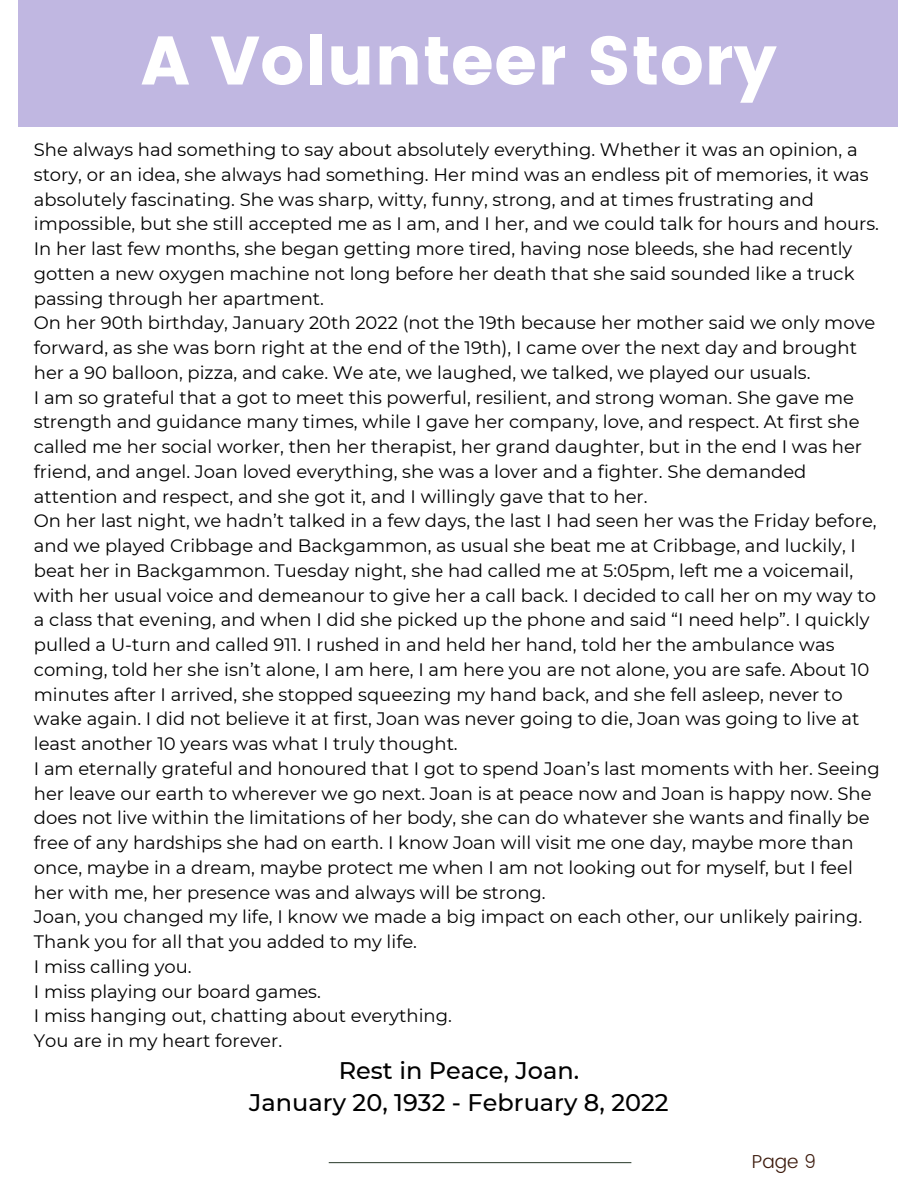
<style>
.page{position:relative;width:918px;height:1188px;background:#fff}
.page>*{position:absolute;margin:0;border:0;box-sizing:border-box;transform-origin:0 0}
.t1{font:68.4px "Poppins";color:#fff}
.t2{font:500 24px "Montserrat";color:#000}
.t3{font:300 18.75px "Poppins";color:#3c1a0c}
.t4{font:18px/24.8px "Montserrat";color:#000}
</style>
<div class="page">
<div style="left:18px;top:0;width:880px;height:127px;background:#c0b7e1"></div>
<hr style="left:329px;top:1162px;width:302px;height:1px;background:#3e4e40">
<p class="t1" style="left:141px;top:21px;width:638px">A Volunteer Story</p>
<p class="t4" style="left:34px;top:137px;width:825px">She always had something to say about absolutely everything. Whether it was an opinion, a</p>
<p class="t4" style="left:34px;top:162px;width:836px">story, or an idea, she always had something. Her mind was an endless pit of memories, it was</p>
<p class="t4" style="left:34px;top:187px;width:782px">absolutely fascinating. She was sharp, witty, funny, strong, and at times frustrating and</p>
<p class="t4" style="left:34px;top:211px;width:847px">impossible, but she still accepted me as I am, and I her, and we could talk for hours and hours.</p>
<p class="t4" style="left:34px;top:236px;width:820px">In her last few months, she began getting more tired, having nose bleeds, she had recently</p>
<p class="t4" style="left:34px;top:261px;width:822px">gotten a new oxygen machine not long before her death that she said sounded like a truck</p>
<p class="t4" style="left:34px;top:286px;width:292px">passing through her apartment.</p>
<p class="t4" style="left:34px;top:310px;width:843px">On her 90th birthday, January 20th 2022 (not the 19th because her mother said we only move</p>
<p class="t4" style="left:34px;top:335px;width:825px">forward, as she was born right at the end of the 19th), I came over the next day and brought</p>
<p class="t4" style="left:34px;top:360px;width:778px">her a 90 balloon, pizza, and cake. We ate, we laughed, we talked, we played our usuals.</p>
<p class="t4" style="left:34px;top:385px;width:822px">I am so grateful that a got to meet this powerful, resilient, and strong woman. She gave me</p>
<p class="t4" style="left:34px;top:409px;width:827px">strength and guidance many times, while I gave her company, love, and respect. At first she</p>
<p class="t4" style="left:34px;top:434px;width:830px">called me her social worker, then her therapist, her grand daughter, but in the end I was her</p>
<p class="t4" style="left:34px;top:459px;width:774px">friend, and angel. Joan loved everything, she was a lover and a fighter. She demanded</p>
<p class="t4" style="left:34px;top:484px;width:615px">attention and respect, and she got it, and I willingly gave that to her.</p>
<p class="t4" style="left:34px;top:508px;width:844px">On her last night, we hadn’t talked in a few days, the last I had seen her was the Friday before,</p>
<p class="t4" style="left:34px;top:533px;width:824px">and we played Cribbage and Backgammon, as usual she beat me at Cribbage, and luckily, I</p>
<p class="t4" style="left:34px;top:558px;width:821px">beat her in Backgammon. Tuesday night, she had called me at 5:05pm, left me a voicemail,</p>
<p class="t4" style="left:34px;top:583px;width:844px">with her usual voice and demeanour to give her a call back. I decided to call her on my way to</p>
<p class="t4" style="left:34px;top:607px;width:837px">a class that evening, and when I did she picked up the phone and said “I need help”. I quickly</p>
<p class="t4" style="left:34px;top:632px;width:802px">pulled a U-turn and called 911. I rushed in and held her hand, told her the ambulance was</p>
<p class="t4" style="left:34px;top:657px;width:837px">coming, told her she isn’t alone, I am here, I am here you are not alone, you are safe. About 10 minutes after I arrived, she stopped squeezing my hand back, and she fell asleep, never to wake again. I did not believe it at first, Joan was never going to die, Joan was going to live at least another 10 years was what I truly thought.</p>
<p class="t4" style="left:34px;top:756px;width:847px">I am eternally grateful and honoured that I got to spend Joan’s last moments with her. Seeing</p>
<p class="t4" style="left:34px;top:781px;width:839px">her leave our earth to wherever we go next. Joan is at peace now and Joan is happy now. She</p>
<p class="t4" style="left:34px;top:805px;width:837px">does not live within the limitations of her body, she can do whatever she wants and finally be</p>
<p class="t4" style="left:34px;top:830px;width:821px">free of any hardships she had on earth. I know Joan will visit me one day, maybe more than</p>
<p class="t4" style="left:34px;top:855px;width:821px">once, maybe in a dream, maybe protect me when I am not looking out for myself, but I feel her with me, her presence was and always will be strong.</p>
<p class="t4" style="left:34px;top:904px;width:830px">Joan, you changed my life, I know we made a big impact on each other, our unlikely pairing.</p>
<p class="t4" style="left:34px;top:929px;width:385px">Thank you for all that you added to my life.</p>
<p class="t4" style="left:34px;top:954px;width:159px">I miss calling you.</p>
<p class="t4" style="left:34px;top:979px;width:289px">I miss playing our board games.</p>
<p class="t4" style="left:34px;top:1003px;width:420px">I miss hanging out, chatting about everything.</p>
<p class="t4" style="left:34px;top:1028px;width:250px">You are in my heart forever.</p>
<p class="t2" style="left:339px;top:1055px;width:242px">Rest in Peace, Joan.</p>
<p class="t2" style="left:249px;top:1088px;width:421px">January 20, 1932 - February 8, 2022</p>
<p class="t3" style="left:752px;top:1150px;width:66px">Page 9</p>
</div>
